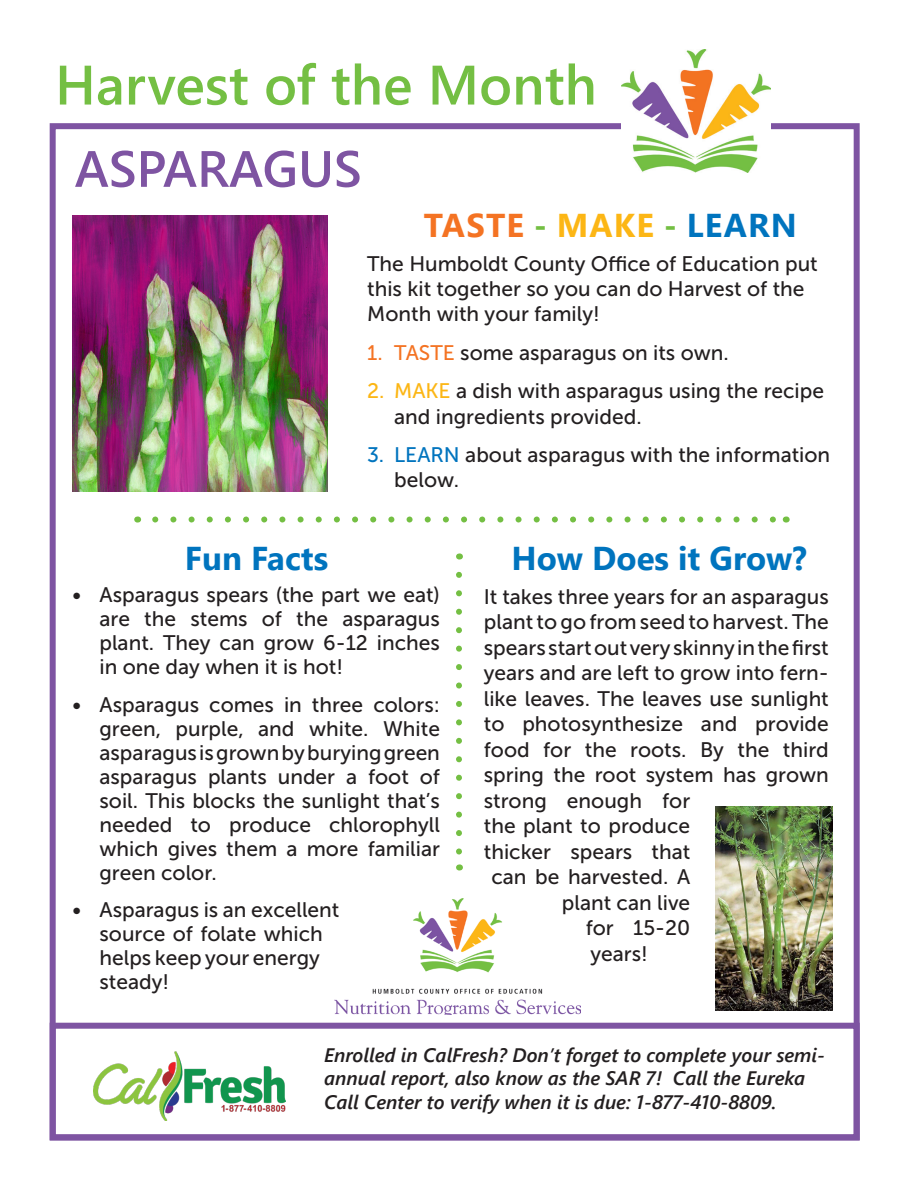
<style>
.page{position:relative;width:918px;height:1188px;background:#fff}
.page>*{position:absolute;margin:0;border:0;box-sizing:border-box;transform-origin:0 0}
.t1{font:600 55.5px "Segoe UI";color:#74bf43}
.t2{font:600 51px "Segoe UI";color:#7e54a2}
.t3{font:700 33px "Segoe UI";color:#0074be}
.t4{font:700 33px "Segoe UI";letter-spacing:.035em;color:#f47323}
.t5{font:21px/24px "Museo Sans 500";color:#231f20}
.t6{font:italic 600 19.5px/23.4px "Segoe UI";color:#231f20}
.s1{color:#74bf43}
.s2{color:#fcb615}
.s3{color:#0074be}
.s4{color:#f47323}
</style>
<div class="page">
<div style="left:50px;top:1023px;width:810px;height:117px;background:#fff;border:6px solid #7e54a2"></div>
<div style="left:50px;top:123px;width:810px;height:1017px;border:6px solid #7e54a2"></div>
<img style="left:72px;top:216px;width:255px;height:275px">
<img style="left:335px;top:899px;width:246px;height:116px">
<img style="left:93px;top:1051px;width:193px;height:69px">
<img style="left:622px;top:49px;width:149px;height:124px">
<svg style="left:155px;top:517px;width:621px;height:6px"></svg>
<svg style="left:456px;top:575px;width:6px;height:280px"></svg>
<img style="left:716px;top:807px;width:116px;height:203px">
<p class="t1" style="left:55px;top:33px;width:543px">Harvest of the Month</p>
<p class="t2" style="left:75px;top:121px;width:289px">ASPARAGUS</p>
<p class="t4" style="left:424px;top:194px;width:375px">TASTE <span class="s1">-</span> <span class="s2">MAKE</span> <span class="s1">-</span> <span class="s3">LEARN</span></p>
<p class="t5" style="left:367px;top:251px;width:452px;line-height:25.2px">The Humboldt County Office of Education put this kit together so you can do Harvest of the<br>Month with your family!</p>
<p class="t5" style="left:367px;top:341px;width:363px"><span class="s4">1. TASTE</span> some asparagus on its own.</p>
<p class="t5" style="left:394px;top:379px;width:431px;line-height:25.2px;text-indent:-27px"><span class="s2">2. MAKE</span> a dish with asparagus using the recipe and ingredients provided.</p>
<p class="t5" style="left:394px;top:443px;width:438px;line-height:25.2px;text-indent:-27px"><span class="s3">3. LEARN</span> about asparagus with the information below.</p>
<p class="t3" style="left:185px;top:527px;width:145px">Fun Facts</p>
<p class="t5" style="left:99px;top:583px;width:342px;text-align:justify;text-indent:-27px">• Asparagus spears (the part we eat) are the stems of the asparagus plant. They can grow 6-12 inches in one day when it is hot!</p>
<p class="t5" style="left:99px;top:693px;width:342px;text-align:justify;text-indent:-27px">• Asparagus comes in three colors: green, purple, and white. White asparagus is grown by burying green asparagus plants under a foot of soil. This blocks the sunlight that’s needed to produce chlorophyll which gives them a more familiar green color.</p>
<p class="t5" style="left:99px;top:898px;width:242px;text-indent:-27px">• Asparagus is an excellent source of folate which helps keep your energy steady!</p>
<p class="t3" style="left:511px;top:527px;width:297px">How Does it Grow?</p>
<p class="t5" style="left:484px;top:585px;width:347px">It takes three years for an asparagus</p>
<p class="t5" style="left:484px;top:610px;width:346px">plant to go from seed to harvest. The</p>
<p class="t5" style="left:484px;top:636px;width:346px">spears start out very skinny in the first</p>
<p class="t5" style="left:484px;top:661px;width:346px">years and are left to grow into fern-</p>
<p class="t5" style="left:484px;top:687px;width:347px">like leaves. The leaves use sunlight</p>
<p class="t5" style="left:484px;top:712px;width:347px">to photosynthesize and provide</p>
<p class="t5" style="left:484px;top:738px;width:347px">food for the roots. By the third</p>
<p class="t5" style="left:484px;top:763px;width:347px">spring the root system has grown</p>
<p class="t5" style="left:484px;top:789px;width:208px">strong enough for</p>
<p class="t5" style="left:484px;top:814px;width:208px">the plant to produce</p>
<p class="t5" style="left:484px;top:840px;width:208px">thicker spears that</p>
<p class="t5" style="left:491px;top:865px;width:200px">can be harvested. A</p>
<p class="t5" style="left:562px;top:891px;width:130px">plant can live</p>
<p class="t5" style="left:586px;top:916px;width:106px">for 15-20</p>
<p class="t5" style="left:590px;top:942px;width:59px">years!</p>
<p class="t6" style="left:324px;top:1040px;width:502px">Enrolled in CalFresh? Don’t forget to complete your semi&shy;annual report, also know as the SAR 7! Call the Eureka<br>Call Center to verify when it is due: 1-877-410-8809.</p>
</div>
